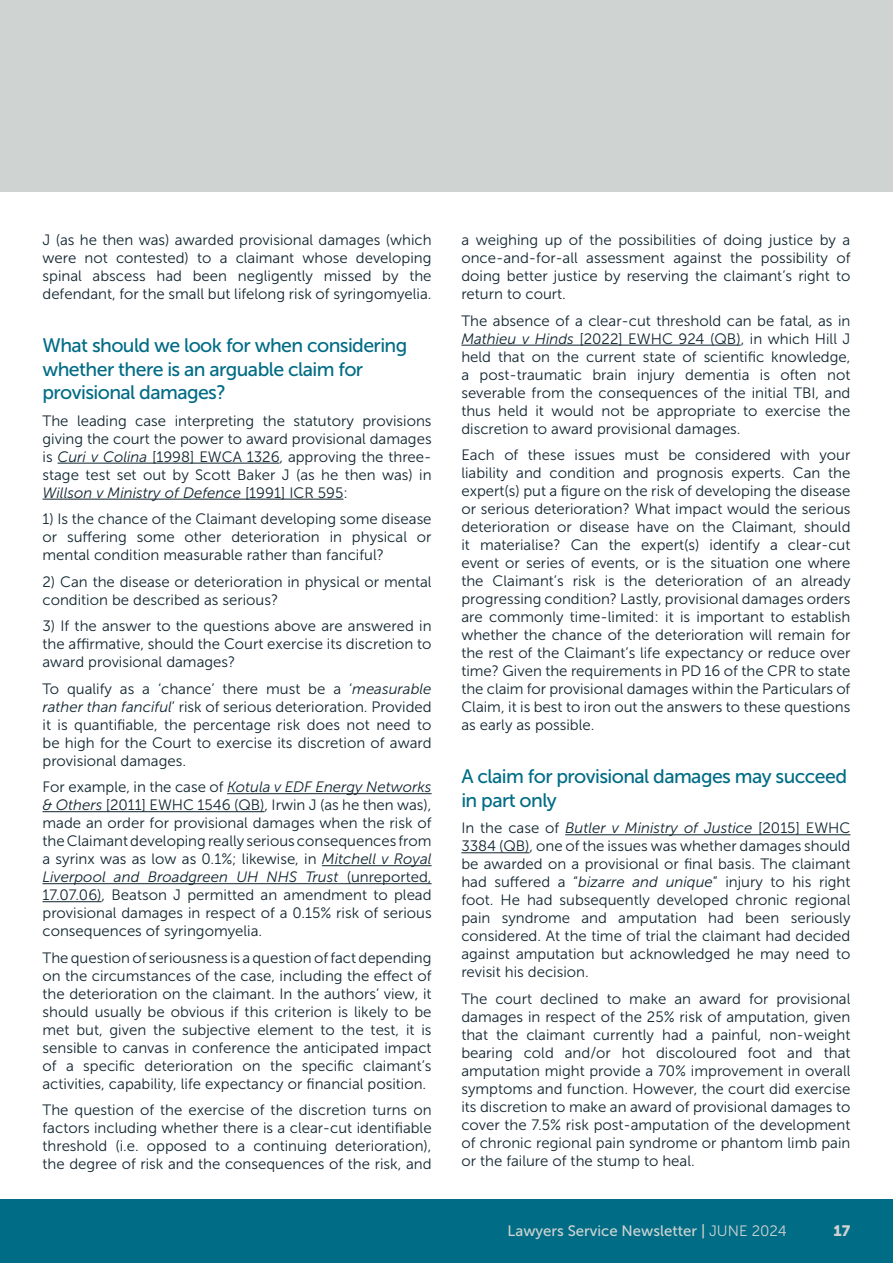
<style>
.page{position:relative;width:893px;height:1263px;background:#fff}
.page>*{position:absolute;margin:0;border:0;box-sizing:border-box;transform-origin:0 0}
.t1{font:19.5px/23.4px "Museo Sans 500";letter-spacing:-.03em;color:#006c85}
.t2{font:15px/18px "Museo Sans 300";color:#112530;text-align:justify}
.t3{font:15px "Museo Sans 500";color:#cfd4d2}
.t4{font:15px "Museo Sans 900";color:#cfd4d2}
.s1{font-style:italic}
.s2{font-family:"Museo Sans 300"}
</style>
<div class="page">
<div style="left:0;top:1199px;width:893px;height:64px;background:#006c85"></div>
<div style="left:0;top:0;width:893px;height:191px;background:#cfd4d2"></div>
<hr style="left:461px;top:345px;width:280px;height:1px;background:#112530">
<hr style="left:565px;top:834px;width:285px;height:1px;background:#112530">
<hr style="left:461px;top:852px;width:69px;height:1px;background:#112530">
<hr style="left:58px;top:463px;width:221px;height:1px;background:#112530">
<hr style="left:43px;top:499px;width:300px;height:1px;background:#112530">
<hr style="left:227px;top:793px;width:205px;height:1px;background:#112530">
<hr style="left:43px;top:811px;width:222px;height:1px;background:#112530">
<hr style="left:322px;top:865px;width:110px;height:1px;background:#112530">
<hr style="left:43px;top:883px;width:389px;height:1px;background:#112530">
<hr style="left:43px;top:901px;width:59px;height:1px;background:#112530">
<p class="t2" style="left:43px;top:231px;width:391px">J (as he then was) awarded provisional damages (which were not contested) to a claimant whose developing spinal abscess had been negligently missed by the defendant, for the small but lifelong risk of syringomyelia.</p>
<p class="t1" style="left:43px;top:334px;width:366px">What should we look for when considering whether there is an arguable claim for provisional damages?</p>
<p class="t2" style="left:43px;top:412px;width:391px">The leading case interpreting the statutory provisions giving the court the power to award provisional damages is <span class="s1">Curi v Colina</span> [1998] EWCA 1326, approving the three&shy;stage test set out by Scott Baker J (as he then was) in <span class="s1">Willson v Ministry of Defence</span> [1991] ICR 595:</p>
<p class="t2" style="left:43px;top:510px;width:391px">1) Is the chance of the Claimant developing some disease or suffering some other deterioration in physical or mental condition measurable rather than fanciful?</p>
<p class="t2" style="left:43px;top:573px;width:391px">2) Can the disease or deterioration in physical or mental condition be described as serious?</p>
<p class="t2" style="left:43px;top:617px;width:391px">3) If the answer to the questions above are answered in the affirmative, should the Court exercise its discretion to award provisional damages?</p>
<p class="t2" style="left:43px;top:680px;width:391px">To qualify as a ‘chance’ there must be a ‘<span class="s1">measurable rather than fanciful</span>’ risk of serious deterioration. Provided it is quantifiable, the percentage risk does not need to be high for the Court to exercise its discretion of award provisional damages.</p>
<p class="t2" style="left:43px;top:778px;width:391px">For example, in the case of <span class="s1">Kotula v EDF Energy Networks &amp; Others</span> [2011] EWHC 1546 (QB), Irwin J (as he then was), made an order for provisional damages when the risk of the Claimant developing really serious consequences from a syrinx was as low as 0.1%; likewise, in <span class="s1">Mitchell v Royal Liverpool and Broadgreen UH NHS Trust</span> (unreported, 17.07.06), Beatson J permitted an amendment to plead provisional damages in respect of a 0.15% risk of serious consequences of syringomyelia.</p>
<p class="t2" style="left:43px;top:949px;width:391px">The question of seriousness is a question of fact depending on the circumstances of the case, including the effect of the deterioration on the claimant. In the authors’ view, it should usually be obvious if this criterion is likely to be met but, given the subjective element to the test, it is sensible to canvas in conference the anticipated impact of a specific deterioration on the specific claimant’s activities, capability, life expectancy or financial position.</p>
<p class="t2" style="left:43px;top:1101px;width:391px">The question of the exercise of the discretion turns on factors including whether there is a clear-cut identifiable threshold (i.e. opposed to a continuing deterioration), the degree of risk and the consequences of the risk, and</p>
<p class="t2" style="left:461px;top:231px;width:391px">a weighing up of the possibilities of doing justice by a once-and-for-all assessment against the possibility of doing better justice by reserving the claimant’s right to return to court.</p>
<p class="t2" style="left:461px;top:312px;width:391px">The absence of a clear-cut threshold can be fatal, as in <span class="s1">Mathieu v Hinds</span> [2022] EWHC 924 (QB), in which Hill J held that on the current state of scientific knowledge, a post-traumatic brain injury dementia is often not severable from the consequences of the initial TBI, and thus held it would not be appropriate to exercise the discretion to award provisional damages.</p>
<p class="t2" style="left:461px;top:446px;width:391px">Each of these issues must be considered with your liability and condition and prognosis experts. Can the expert(s) put a figure on the risk of developing the disease or serious deterioration? What impact would the serious deterioration or disease have on the Claimant, should it materialise? Can the expert(s) identify a clear-cut event or series of events, or is the situation one where the Claimant’s risk is the deterioration of an already progressing condition? Lastly, provisional damages orders are commonly time-limited: it is important to establish whether the chance of the deterioration will remain for the rest of the Claimant’s life expectancy or reduce over time? Given the requirements in PD 16 of the CPR to state the claim for provisional damages within the Particulars of Claim, it is best to iron out the answers to these questions as early as possible.</p>
<p class="t1" style="left:461px;top:765px;width:387px">A claim for provisional damages may succeed in part only</p>
<p class="t2" style="left:461px;top:819px;width:391px">In the case of <span class="s1">Butler v Ministry of Justice</span> [2015] EWHC 3384 (QB), one of the issues was whether damages should be awarded on a provisional or final basis. The claimant had suffered a “<span class="s1">bizarre and unique</span>” injury to his right foot. He had subsequently developed chronic regional pain syndrome and amputation had been seriously considered. At the time of trial the claimant had decided against amputation but acknowledged he may need to revisit his decision.</p>
<p class="t2" style="left:461px;top:990px;width:391px">The court declined to make an award for provisional damages in respect of the 25% risk of amputation, given that the claimant currently had a painful, non-weight bearing cold and/or hot discoloured foot and that amputation might provide a 70% improvement in overall symptoms and function. However, the court did exercise its discretion to make an award of provisional damages to cover the 7.5% risk post-amputation of the development of chronic regional pain syndrome or phantom limb pain or the failure of the stump to heal.</p>
<p class="t3" style="left:507px;top:1222px;width:281px">Lawyers Service Newsletter | <span class="s2">JUNE 2024</span></p>
<p class="t4" style="left:834px;top:1222px;width:18px">17</p>
</div>
